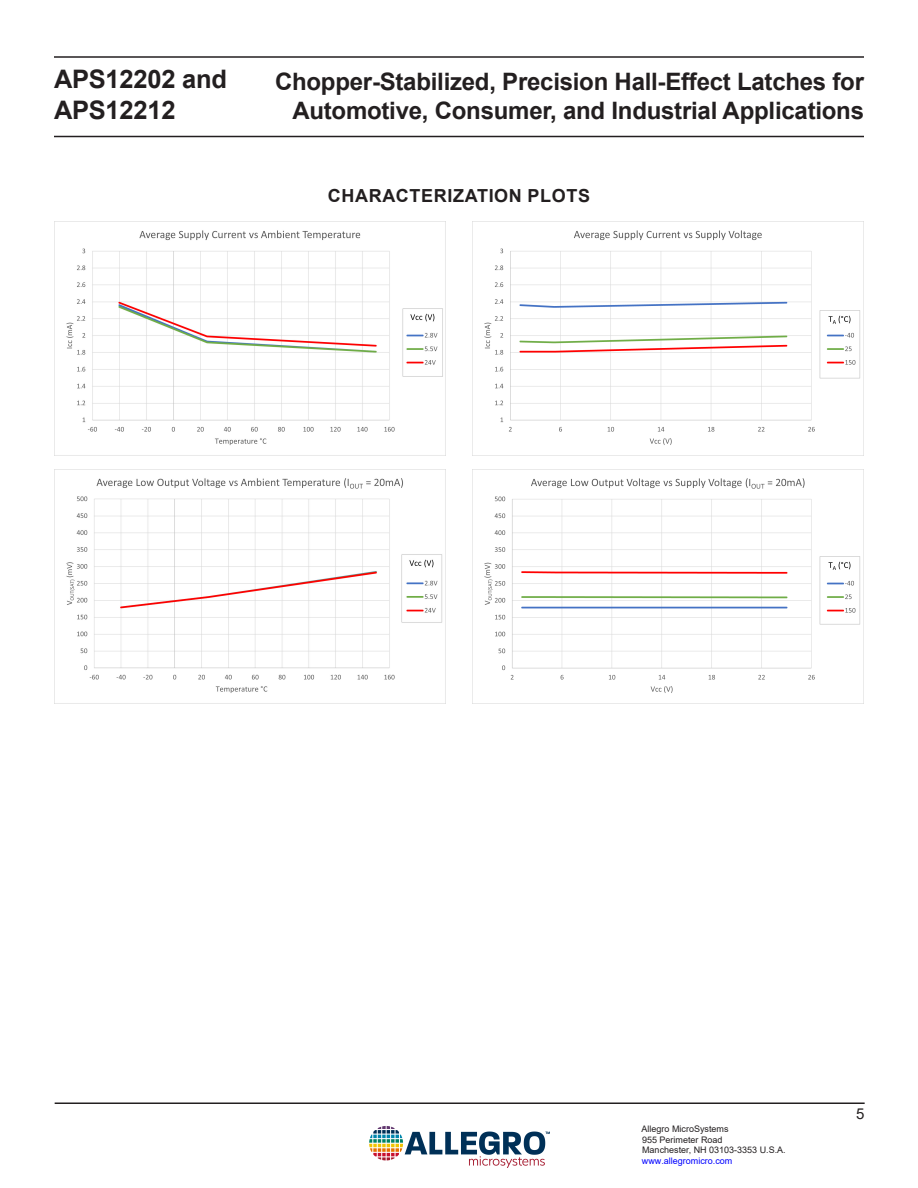
<style>
.page{position:relative;width:918px;height:1188px;background:#fff}
.page>*{position:absolute;margin:0;border:0;box-sizing:border-box;transform-origin:0 0}
.t1{font:700 25.5px/30.6px "Arial";letter-spacing:-.01em;color:#231f20}
.t2{font:700 24px/28.8px "Arial";letter-spacing:-.01em;color:#231f20;text-align:right}
.Heading_1{font:700 18px "Arial";letter-spacing:.035em;color:#231f20}
.t3{font:15px "Arial";color:#231f20}
.t4{font:9px/10.8px "Arial";color:#231f20}
.t5{font:9px "Arial";color:#00f}
</style>
<div class="page">
<hr style="left:55px;top:1102px;width:810px;height:2px;background:#231f20">
<hr style="left:54px;top:136px;width:810px;height:1px;background:#231f20">
<hr style="left:54px;top:56px;width:810px;height:2px;background:#231f20">
<img style="left:370px;top:1126px;width:180px;height:42px">
<img style="left:54px;top:221px;width:392px;height:234px">
<img style="left:472px;top:221px;width:392px;height:234px">
<img style="left:54px;top:470px;width:392px;height:234px">
<img style="left:472px;top:470px;width:392px;height:234px">
<p class="t1" style="left:54px;top:65px;width:174px">APS12202 and<br>APS12212</p>
<p class="t2" style="left:275px;top:68px;width:591px">Chopper-Stabilized, Precision Hall-Effect Latches for<br>Automotive, Consumer, and Industrial Applications</p>
<p class="Heading_1" style="left:328px;top:183px;width:264px">CHARACTERIZATION PLOTS</p>
<p class="t4" style="left:642px;top:1123px;width:146px">Allegro MicroSystems<br>955 Perimeter Road<br>Manchester, NH 03103-3353 U.S.A.</p>
<p class="t5" style="left:642px;top:1155px;width:92px">www.allegromicro.com</p>
<p class="t3" style="left:856px;top:1103px;width:10px">5</p>
</div>
